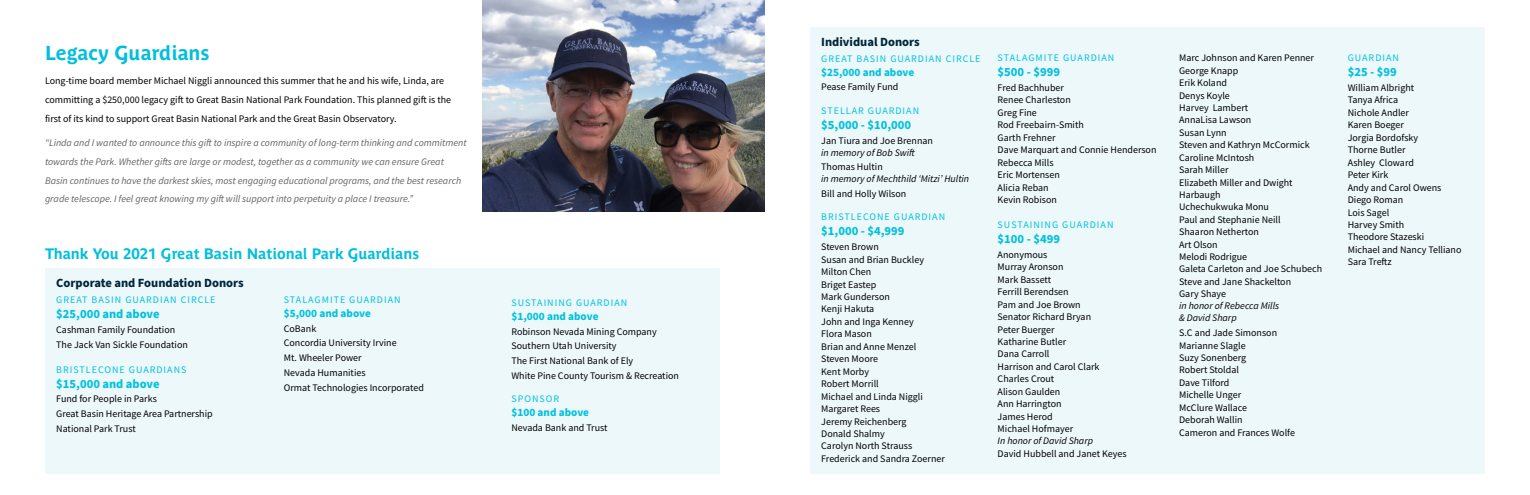
<style>
.page{position:relative;width:1530px;height:495px;background:#fff}
.page>*{position:absolute;margin:0;border:0;box-sizing:border-box;transform-origin:0 0}
.t1{font:700 20px "Parisine Plus Std";color:#00bfde}
.t2{font:700 15px "Parisine Plus Std";color:#00bfde}
.t3{font:700 12.5px "Source Sans Pro";color:#00c1de}
.t4{font:700 12.5px "Source Sans Pro";color:#002539}
.t5{font:700 11.25px "Source Sans Pro";color:#00c1de}
.t6{font:10px/12.5px "Source Sans Pro";color:#000}
.t7{font:italic 10px/18.8px "Source Sans Pro";color:#636466}
.t8{font:10px "Source Sans Pro";letter-spacing:.1em;color:#00c1de}
.t9{font:italic 10px/12px "Source Sans Pro";color:#000}
</style>
<div class="page">
<div style="left:45px;top:268px;width:675px;height:206px;background:#edf8fb"></div>
<div style="left:810px;top:27px;width:675px;height:447px;background:#edf8fb"></div>
<img style="left:482px;top:0;width:283px;height:211px">
<h1 class="t1" style="left:45px;top:41px;width:166px">Legacy Guardians</h1>
<p class="t6" style="left:45px;top:71px;width:408px;line-height:18.8px">Long-time board member Michael Niggli announced this summer that he and his wife, Linda, are committing a $250,000 legacy gift to Great Basin National Park Foundation. This planned gift is the first of its kind to support Great Basin National Park and the Great Basin Observatory.</p>
<p class="t7" style="left:45px;top:133px;width:423px">“Linda and I wanted to announce this gift to inspire a community of long-term thinking and commitment towards the Park. Whether gifts are large or modest, together as a community we can ensure Great Basin continues to have the darkest skies, most engaging educational programs, and the best research grade telescope. I feel great knowing my gift will support into perpetuity a place I treasure.”</p>
<h2 class="t2" style="left:45px;top:245px;width:376px">Thank You 2021 Great Basin National Park Guardians</h2>
<p class="t8" style="left:56px;top:294px;width:161px">GREAT BASIN GUARDIAN CIRCLE</p>
<p class="t3" style="left:56px;top:306px;width:105px">$25,000 and above</p>
<p class="t6" style="left:56px;top:322px;width:133px;line-height:14.8px">Cashman Family Foundation<br>The Jack Van Sickle Foundation</p>
<p class="t8" style="left:56px;top:363px;width:132px">BRISTLECONE GUARDIANS</p>
<p class="t3" style="left:56px;top:375px;width:105px">$15,000 and above</p>
<p class="t6" style="left:56px;top:392px;width:158px;line-height:14.8px">Fund for People in Parks<br>Great Basin Heritage Area Partnership<br>National Park Trust</p>
<p class="t4" style="left:56px;top:275px;width:189px">Corporate and Foundation Donors</p>
<p class="t8" style="left:284px;top:294px;width:118px">STALAGMITE GUARDIAN</p>
<p class="t5" style="left:284px;top:305px;width:89px">$5,000 and above</p>
<p class="t6" style="left:284px;top:321px;width:142px;line-height:14.8px">CoBank<br>Concordia University Irvine<br>Mt. Wheeler Power<br>Nevada Humanities<br>Ormat Technologies Incorporated</p>
<p class="t8" style="left:511px;top:297px;width:117px">SUSTAINING GUARDIAN</p>
<p class="t5" style="left:511px;top:308px;width:89px">$1,000 and above</p>
<p class="t6" style="left:511px;top:324px;width:169px;line-height:14.8px">Robinson Nevada Mining Company<br>Southern Utah University<br>The First National Bank of Ely<br>White Pine County Tourism &amp; Recreation</p>
<p class="t8" style="left:511px;top:393px;width:49px">SPONSOR</p>
<p class="t5" style="left:511px;top:404px;width:79px">$100 and above</p>
<p class="t6" style="left:511px;top:421px;width:98px">Nevada Bank and Trust</p>
<p class="t4" style="left:821px;top:34px;width:100px">Individual Donors</p>
<p class="t8" style="left:821px;top:52px;width:161px">GREAT BASIN GUARDIAN CIRCLE</p>
<p class="t5" style="left:821px;top:64px;width:95px">$25,000 and above</p>
<p class="t6" style="left:821px;top:81px;width:79px">Pease Family Fund</p>
<p class="t8" style="left:821px;top:104px;width:99px">STELLAR GUARDIAN</p>
<p class="t3" style="left:821px;top:116px;width:91px">$5,000 - $10,000</p>
<p class="t6" style="left:821px;top:134px;width:113px">Jan Tiura and Joe Brennan</p>
<p class="t9" style="left:821px;top:146px;width:95px">in memory of Bob Swift</p>
<p class="t6" style="left:821px;top:161px;width:63px">Thomas Hultin</p>
<p class="t9" style="left:821px;top:173px;width:149px">in memory of Mechthild ‘Mitzi’ Hultin</p>
<p class="t6" style="left:821px;top:188px;width:87px">Bill and Holly Wilson</p>
<p class="t8" style="left:821px;top:211px;width:125px">BRISTLECONE GUARDIAN</p>
<p class="t3" style="left:821px;top:223px;width:85px">$1,000 - $4,999</p>
<p class="t6" style="left:821px;top:241px;width:125px">Steven Brown<br>Susan and Brian Buckley<br>Milton Chen<br>Briget Eastep<br>Mark Gunderson<br>Kenji Hakuta<br>John and Inga Kenney<br>Flora Mason<br>Brian and Anne Menzel<br>Steven Moore<br>Kent Morby<br>Robert Morrill<br>Michael and Linda Niggli<br>Margaret Rees<br>Jeremy Reichenberg<br>Donald Shalmy<br>Carolyn North Strauss<br>Frederick and Sandra Zoerner</p>
<p class="t8" style="left:998px;top:52px;width:118px">STALAGMITE GUARDIAN</p>
<p class="t3" style="left:998px;top:64px;width:64px">$500 - $999</p>
<p class="t6" style="left:998px;top:81px;width:160px">Fred Bachhuber<br>Renee Charleston<br>Greg Fine<br>Rod Freebairn-Smith<br>Garth Frehner<br>Dave Marquart and Connie Henderson<br>Rebecca Mills<br>Eric Mortensen<br>Alicia Reban<br>Kevin Robison</p>
<p class="t8" style="left:998px;top:218px;width:117px">SUSTAINING GUARDIAN</p>
<p class="t3" style="left:998px;top:230px;width:64px">$100 - $499</p>
<p class="t6" style="left:998px;top:248px;width:103px">Anonymous<br>Murray Aronson<br>Mark Bassett<br>Ferrill Berendsen<br>Pam and Joe Brown<br>Senator Richard Bryan<br>Peter Buerger<br>Katharine Butler<br>Dana Carroll<br>Harrison and Carol Clark<br>Charles Crout<br>Alison Gaulden<br>Ann Harrington<br>James Herod<br>Michael Hofmayer</p>
<p class="t9" style="left:998px;top:435px;width:97px">In honor of David Sharp</p>
<p class="t6" style="left:998px;top:447px;width:131px">David Hubbell and Janet Keyes</p>
<p class="t6" style="left:1179px;top:52px;width:145px">Marc Johnson and Karen Penner<br>George Knapp<br>Erik Koland<br>Denys Koyle<br>Harvey Lambert<br>AnnaLisa Lawson<br>Susan Lynn<br>Steven and Kathryn McCormick<br>Caroline McIntosh<br>Sarah Miller<br>Elizabeth Miller and Dwight<br>Harbaugh<br>Uchechukwuka Monu<br>Paul and Stephanie Neill<br>Shaaron Netherton<br>Art Olson<br>Melodi Rodrigue<br>Galeta Carleton and Joe Schubech<br>Steve and Jane Shackelton<br>Gary Shaye</p>
<p class="t9" style="left:1179px;top:300px;width:102px">in honor of Rebecca Mills &amp; David Sharp</p>
<p class="t6" style="left:1179px;top:327px;width:117px">S.C and Jade Simonson<br>Marianne Slagle<br>Suzy Sonenberg<br>Robert Stoldal<br>Dave Tilford<br>Michelle Unger<br>McClure Wallace<br>Deborah Wallin<br>Cameron and Frances Wolfe</p>
<p class="t8" style="left:1348px;top:52px;width:53px">GUARDIAN</p>
<p class="t3" style="left:1348px;top:64px;width:51px">$25 - $99</p>
<p class="t6" style="left:1348px;top:81px;width:115px">William Albright<br>Tanya Africa<br>Nichole Andler<br>Karen Boeger<br>Jorgia Bordofsky<br>Thorne Butler<br>Ashley Cloward<br>Peter Kirk<br>Andy and Carol Owens<br>Diego Roman<br>Lois Sagel<br>Harvey Smith<br>Theodore Stazeski<br>Michael and Nancy Telliano<br>Sara Treftz</p>
</div>
